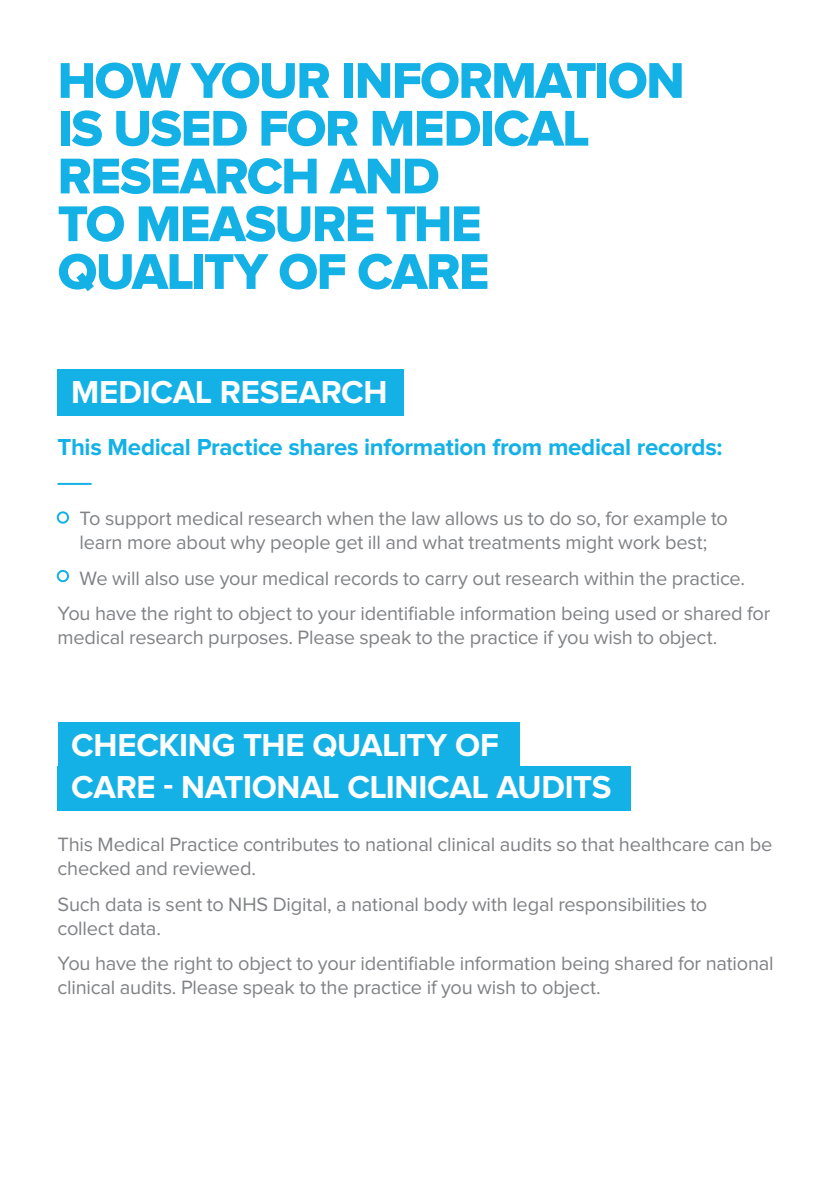
<style>
.page{position:relative;width:840px;height:1191px;background:#fff}
.page>*{position:absolute;margin:0;border:0;box-sizing:border-box;transform-origin:0 0}
.t1{font:52px/47.8px "Proxima Nova Extrabld";letter-spacing:-.03em;color:#14b1e7}
.t2{font:700 32.8px/42px "Proxima Nova";letter-spacing:-.01em;color:#fff}
.t3{font:700 24px "Proxima Nova";letter-spacing:-.015em;color:#14b1e7}
.t4{font:20px/24px "Proxima Nova";letter-spacing:-.01em;color:#808285}
</style>
<div class="page">
<div style="left:57px;top:369px;width:346px;height:46px;background:#14b1e7"></div>
<div style="left:57px;top:511px;width:12px;height:12px;border:2px solid #14b1e7;border-radius:50%"></div>
<div style="left:57px;top:570px;width:12px;height:12px;border:2px solid #14b1e7;border-radius:50%"></div>
<div style="left:57px;top:722px;width:462px;height:48px;background:#14b1e7"></div>
<div style="left:57px;top:766px;width:573px;height:44px;background:#14b1e7"></div>
<hr style="left:57px;top:483px;width:35px;height:2px;background:#14b1e7">
<hr style="left:0;top:0;width:1px;height:1191px;background:#14b1e7">
<h1 class="t1" style="left:57px;top:59px;width:628px">HOW YOUR INFORMATION<br>IS USED FOR MEDICAL<br>RESEARCH AND<br>TO MEASURE THE<br>QUALITY OF CARE</h1>
<h2 class="t2" style="left:71px;top:373px;width:317px">MEDICAL RESEARCH</h2>
<p class="t3" style="left:57px;top:435px;width:666px">This Medical Practice shares information from medical records:</p>
<p class="t4" style="left:79px;top:507px;width:649px">To support medical research when the law allows us to do so, for example to learn more about why people get ill and what treatments might work best;</p>
<p class="t4" style="left:57px;top:561px;width:714px;line-height:35.4px;text-align:center">We will also use your medical records to carry out research within the practice.<br>You have the right to object to your identifiable information being used or shared for</p>
<p class="t4" style="left:57px;top:626px;width:661px">medical research purposes. Please speak to the practice if you wish to object.</p>
<h2 class="t2" style="left:71px;top:726px;width:541px">CHECKING THE QUALITY OF<br>CARE - NATIONAL CLINICAL AUDITS</h2>
<p class="t4" style="left:57px;top:833px;width:715px">This Medical Practice contributes to national clinical audits so that healthcare can be checked and reviewed.</p>
<p class="t4" style="left:57px;top:893px;width:651px">Such data is sent to NHS Digital, a national body with legal responsibilities to collect data.</p>
<p class="t4" style="left:57px;top:952px;width:717px">You have the right to object to your identifiable information being shared for national clinical audits. Please speak to the practice if you wish to object.</p>
</div>
